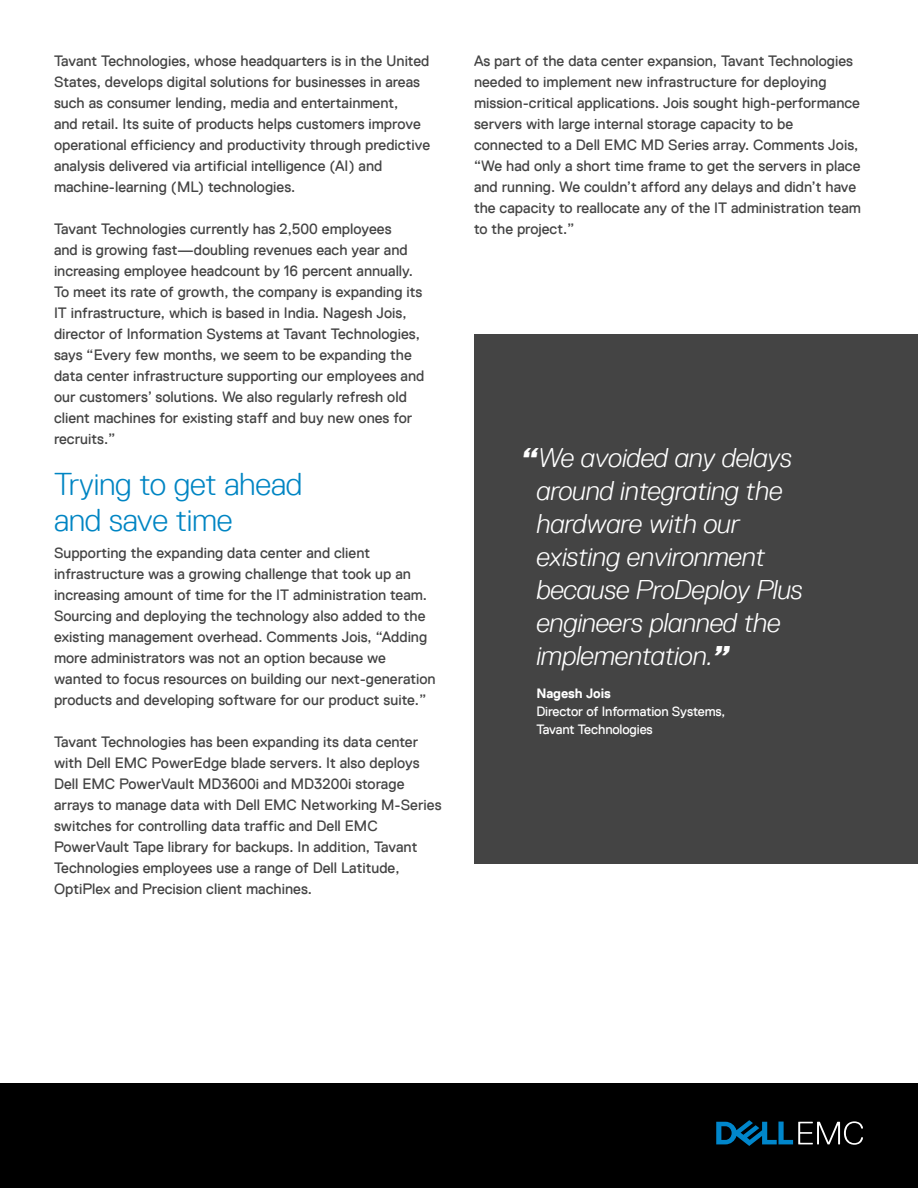
<style>
.page{position:relative;width:918px;height:1188px;background:#fff}
.page>*{position:absolute;margin:0;border:0;box-sizing:border-box;transform-origin:0 0}
.General_subhead{font:300 31.5px/36px "Dell Replica TT";letter-spacing:-.01em;color:#0085c3}
.Big_Quote{font:italic 300 27px/33px "Dell Replica TT";letter-spacing:-.01em;color:#fff}
.body{font:15px/21px "Dell Replica TT";color:#444}
.Quote_info{font:13.5px "Dell Replica TT";letter-spacing:-.01em;color:#fff}
.Quote_info-2{font:700 13.5px "Dell Replica TT";letter-spacing:-.01em;color:#fff}
.s1{font-weight:800}
</style>
<div class="page">
<div style="left:474px;top:334px;width:444px;height:530px;background:#444"></div>
<div style="left:0;top:1083px;width:918px;height:105px;background:#000"></div>
<svg style="left:716px;top:1120px;width:147px;height:26px"></svg>
<p class="body" style="left:54px;top:50px;width:378px">Tavant Technologies, whose headquarters is in the United States, develops digital solutions for businesses in areas such as consumer lending, media and entertainment,<br>and retail. Its suite of products helps customers improve operational efficiency and productivity through predictive analysis delivered via artificial intelligence (AI) and machine-learning (ML) technologies.</p>
<p class="body" style="left:54px;top:218px;width:372px">Tavant Technologies currently has 2,500 employees<br>and is growing fast—doubling revenues each year and increasing employee headcount by 16 percent annually.<br>To meet its rate of growth, the company is expanding its IT infrastructure, which is based in India. Nagesh Jois, director of Information Systems at Tavant Technologies, says “Every few months, we seem to be expanding the data center infrastructure supporting our employees and our customers’ solutions. We also regularly refresh old client machines for existing staff and buy new ones for recruits.”</p>
<p class="General_subhead" style="left:54px;top:466px;width:250px">Trying to get ahead and save time</p>
<p class="body" style="left:54px;top:542px;width:383px">Supporting the expanding data center and client infrastructure was a growing challenge that took up an increasing amount of time for the IT administration team.<br>Sourcing and deploying the technology also added to the existing management overhead. Comments Jois, “Adding more administrators was not an option because we wanted to focus resources on building our next-generation products and developing software for our product suite.”</p>
<p class="body" style="left:54px;top:731px;width:389px">Tavant Technologies has been expanding its data center with Dell EMC PowerEdge blade servers. It also deploys Dell EMC PowerVault MD3600i and MD3200i storage arrays to manage data with Dell EMC Networking M-Series switches for controlling data traffic and Dell EMC PowerVault Tape library for backups. In addition, Tavant Technologies employees use a range of Dell Latitude, OptiPlex and Precision client machines.</p>
<p class="body" style="left:474px;top:50px;width:388px">As part of the data center expansion, Tavant Technologies needed to implement new infrastructure for deploying mission-critical applications. Jois sought high-performance servers with large internal storage capacity to be connected to a Dell EMC MD Series array. Comments Jois, “We had only a short time frame to get the servers in place and running. We couldn’t afford any delays and didn’t have the capacity to reallocate any of the IT administration team to the project.”</p>
<p class="Big_Quote" style="left:536px;top:441px;width:268px;text-indent:-15px"><span class="s1">“</span>We avoided any delays around integrating the hardware with our existing environment because ProDeploy Plus engineers planned the implementation.<span class="s1">”</span></p>
<p class="Quote_info-2" style="left:536px;top:685px;width:76px">Nagesh Jois</p>
<p class="Quote_info" style="left:536px;top:703px;width:190px">Director of Information Systems,</p>
<p class="Quote_info" style="left:536px;top:721px;width:118px">Tavant Technologies</p>
</div>
